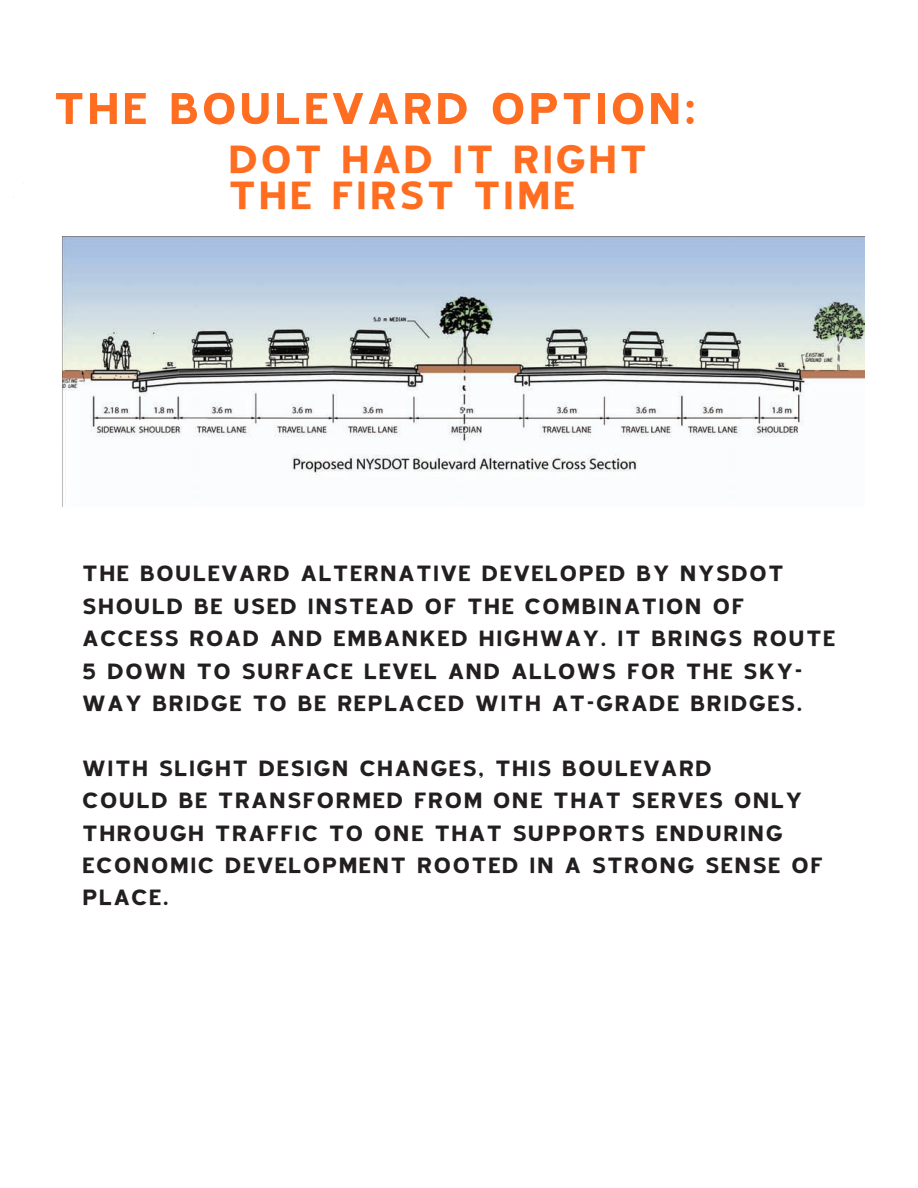
<style>
.page{position:relative;width:918px;height:1188px;background:#fff}
.page>*{position:absolute;margin:0;border:0;box-sizing:border-box;transform-origin:0 0}
.t1{font:700 54px "Blue Highway";color:#ff6d20}
.t2{font:700 48px "Blue Highway";color:#ff6d20}
.t3{font:700 27px/32.4px "Blue Highway";color:#231f20}
</style>
<div class="page">
<img style="left:62px;top:236px;width:802px;height:270px">
<p class="t1" style="left:52px;top:81px;width:647px">THE BOULEVARD OPTION:</p>
<p class="t2" style="left:227px;top:135px;width:422px">DOT HAD IT RIGHT</p>
<p class="t2" style="left:227px;top:171px;width:350px">THE FIRST TIME</p>
<p class="t3" style="left:82px;top:557px;width:704px">THE BOULEVARD ALTERNATIVE DEVELOPED BY NYSDOT<br>SHOULD BE USED INSTEAD OF THE COMBINATION OF</p>
<p class="t3" style="left:82px;top:622px;width:756px">ACCESS ROAD AND EMBANKED HIGHWAY. IT BRINGS ROUTE<br>5 DOWN TO SURFACE LEVEL AND ALLOWS FOR THE SKY-<br>WAY BRIDGE TO BE REPLACED WITH AT-GRADE BRIDGES.</p>
<p class="t3" style="left:82px;top:752px;width:743px">WITH SLIGHT DESIGN CHANGES, THIS BOULEVARD<br>COULD BE TRANSFORMED FROM ONE THAT SERVES ONLY THROUGH TRAFFIC TO ONE THAT SUPPORTS ENDURING ECONOMIC DEVELOPMENT ROOTED IN A STRONG SENSE OF PLACE.</p>
</div>
